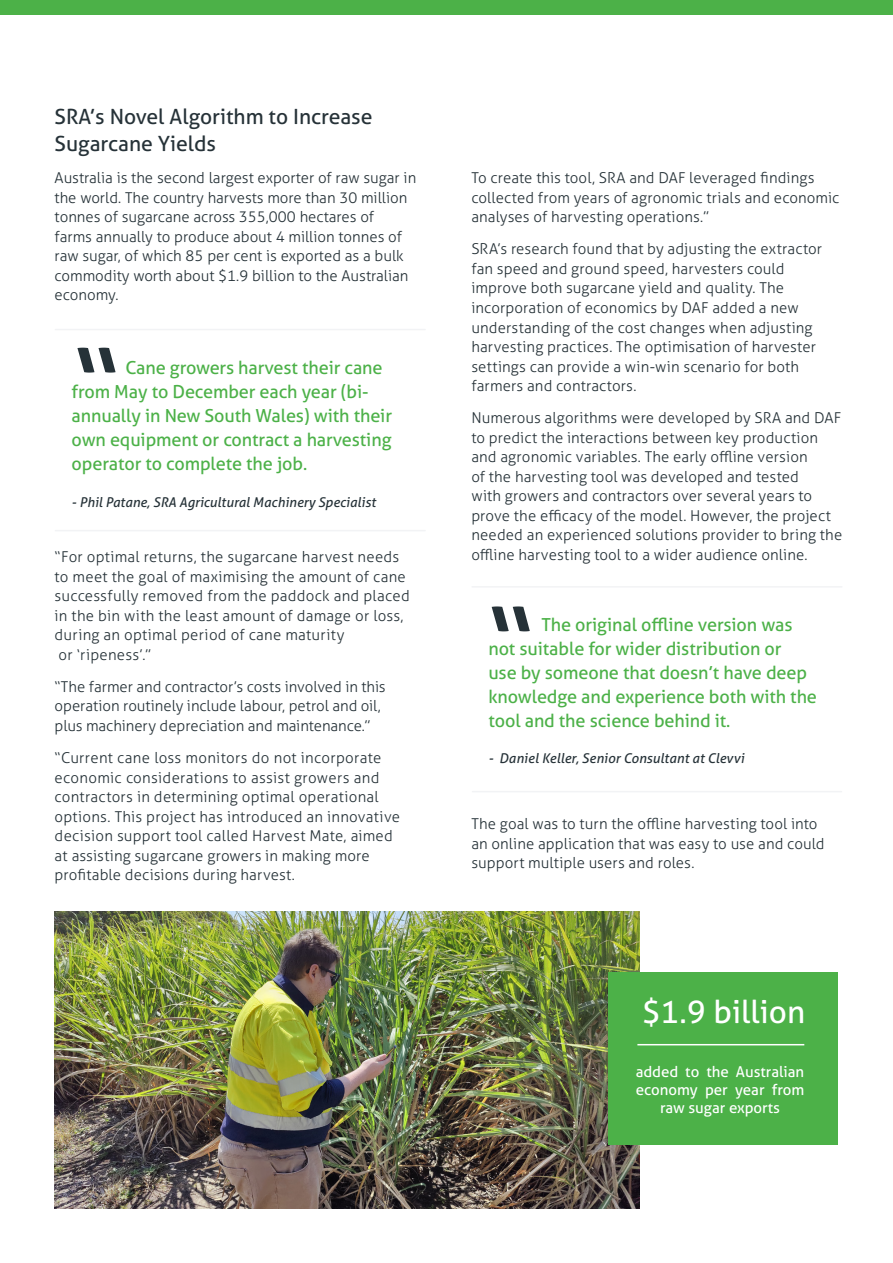
<style>
.page{position:relative;width:893px;height:1263px;background:#fff}
.page>*{position:absolute;margin:0;border:0;box-sizing:border-box;transform-origin:0 0}
.t1{font:108px "Aller";color:#263238}
.t2{font:31.5px "Aller";color:#fff}
.t3{font:21px/27px "Aller";color:#263238}
.t4{font:18px/24px "Aller";letter-spacing:-.005em;color:#4cb148}
.t5{font:300 15px/19.5px "Aller";letter-spacing:.005em;color:#263238}
.t6{font:15px/18px "Aller";color:#fff;text-align:center}
.t7{font:italic 13.5px "Aller";color:#263238}
</style>
<div class="page">
<img style="left:55px;top:911px;width:585px;height:298px">
<div style="left:609px;top:972px;width:229px;height:173px;background:#4cb148"></div>
<hr style="left:55px;top:530px;width:370px;height:1px;background:#f2f3f5">
<hr style="left:55px;top:329px;width:370px;height:1px;background:#f2f3f5">
<hr style="left:472px;top:791px;width:369px;height:1px;background:#f2f3f5">
<hr style="left:472px;top:586px;width:370px;height:2px;background:#f2f3f5">
<hr style="left:637px;top:1044px;width:167px;height:1px;background:#fff">
<div style="left:0;top:0;width:893px;height:14px;background:#4cb148"></div>
<p class="t3" style="left:55px;top:102px;width:319px">SRA’s Novel Algorithm to Increase<br>Sugarcane Yields</p>
<p class="t5" style="left:55px;top:168px;width:363px">Australia is the second largest exporter of raw sugar in the world. The country harvests more than 30 million tonnes of sugarcane across 355,000 hectares of<br>farms annually to produce about 4 million tonnes of raw sugar, of which 85 per cent is exported as a bulk commodity worth about $1.9 billion to the Australian economy.</p>
<p class="t1" style="left:72px;top:319px;width:50px">“</p>
<p class="t4" style="left:72px;top:355px;width:322px;text-indent:54px">Cane growers harvest their cane from May to December each year (bi&shy;annually in New South Wales) with their own equipment or contract a harvesting operator to complete the job.</p>
<p class="t7" style="left:72px;top:493px;width:306px">- Phil Patane, SRA Agricultural Machinery Specialist</p>
<p class="t5" style="left:55px;top:547px;width:357px">“For optimal returns, the sugarcane harvest needs to meet the goal of maximising the amount of cane successfully removed from the paddock and placed in the bin with the least amount of damage or loss, during an optimal period of cane maturity<br>or ‘ripeness’.”</p>
<p class="t5" style="left:55px;top:677px;width:333px">“The farmer and contractor’s costs involved in this operation routinely include labour, petrol and oil, plus machinery depreciation and maintenance.”</p>
<p class="t5" style="left:55px;top:748px;width:347px">“Current cane loss monitors do not incorporate economic considerations to assist growers and contractors in determining optimal operational options. This project has introduced an innovative decision support tool called Harvest Mate, aimed at assisting sugarcane growers in making more profitable decisions during harvest.</p>
<p class="t5" style="left:471px;top:168px;width:370px">To create this tool, SRA and DAF leveraged findings collected from years of agronomic trials and economic analyses of harvesting operations.”</p>
<p class="t5" style="left:471px;top:239px;width:352px">SRA’s research found that by adjusting the extractor fan speed and ground speed, harvesters could improve both sugarcane yield and quality. The incorporation of economics by DAF added a new understanding of the cost changes when adjusting harvesting practices. The optimisation of harvester settings can provide a win-win scenario for both farmers and contractors.</p>
<p class="t5" style="left:471px;top:408px;width:372px">Numerous algorithms were developed by SRA and DAF to predict the interactions between key production and agronomic variables. The early offline version<br>of the harvesting tool was developed and tested<br>with growers and contractors over several years to prove the efficacy of the model. However, the project needed an experienced solutions provider to bring the offline harvesting tool to a wider audience online.</p>
<p class="t1" style="left:486px;top:578px;width:50px">“</p>
<p class="t4" style="left:488px;top:612px;width:330px;text-indent:53px">The original offline version was not suitable for wider distribution or<br>use by someone that doesn’t have deep knowledge and experience both with the tool and the science behind it.</p>
<p class="t7" style="left:488px;top:750px;width:257px">- Daniel Keller, Senior Consultant at Clevvi</p>
<p class="t5" style="left:471px;top:814px;width:355px">The goal was to turn the offline harvesting tool into an online application that was easy to use and could support multiple users and roles.</p>
<p class="t2" style="left:642px;top:992px;width:165px">$1.9 billion</p>
<p class="t6" style="left:636px;top:1062px;width:170px">added to the Australian economy per year from raw sugar exports</p>
</div>
